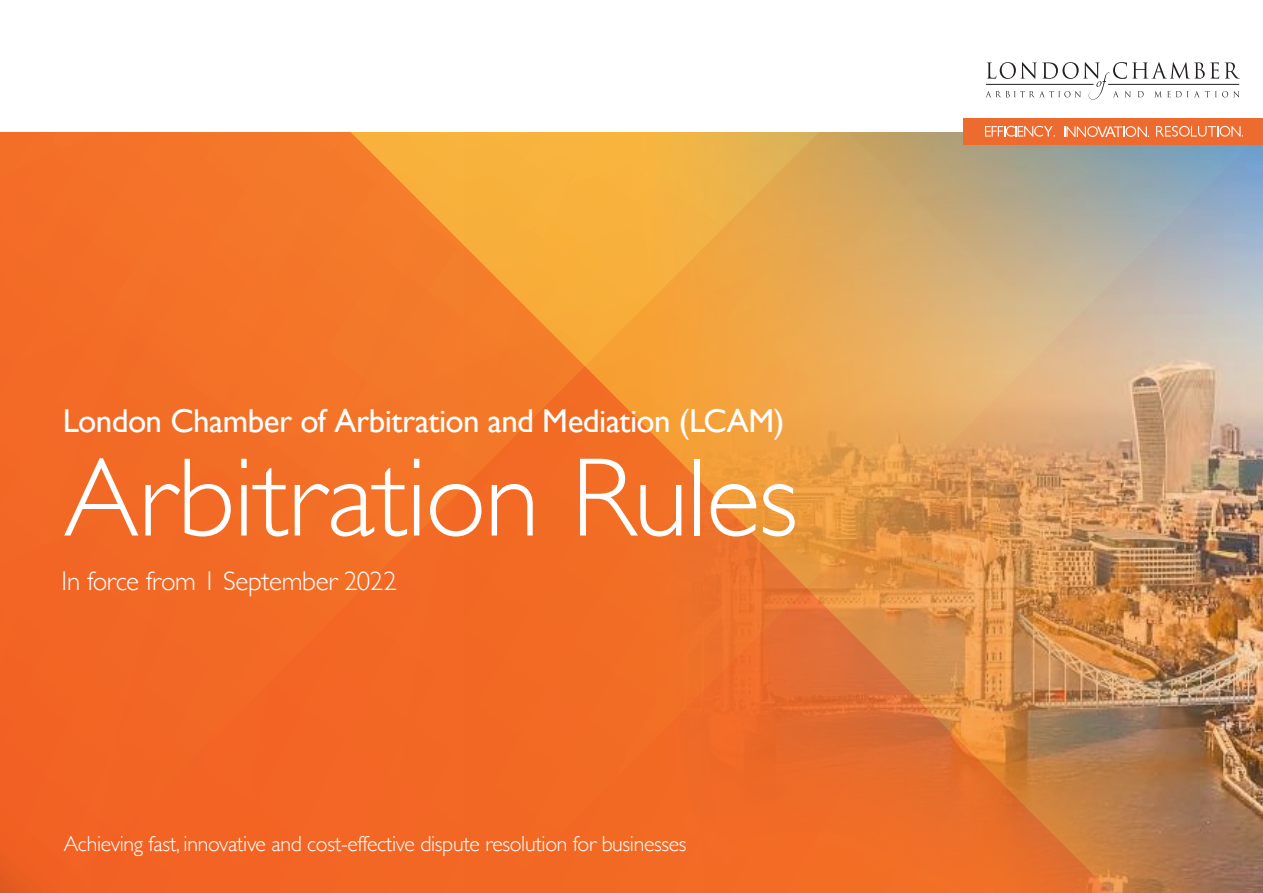
<style>
.page{position:relative;width:1263px;height:893px;background:#fff}
.page>*{position:absolute;margin:0;border:0;box-sizing:border-box;transform-origin:0 0}
.t1{font:300 112.5px "Gill Sans";letter-spacing:-.015em;color:#fff}
.t2{font:33px "Gill Sans";letter-spacing:-.015em;color:#fff}
.t3{font:300 27px "Gill Sans";letter-spacing:-.01em;color:#fff}
.t4{font:300 21.75px "Gill Sans";letter-spacing:-.015em;color:#fff}
</style>
<div class="page">
<svg style="left:0;top:132px;width:464px;height:761px;background:#f36d26"></svg>
<img style="left:464px;top:132px;width:799px;height:761px">
<div style="left:963px;top:118px;width:300px;height:27px;background:#ed6b2e"></div>
<svg style="left:985px;top:62px;width:255px;height:38px"></svg>
<svg style="left:1156px;top:126px;width:87px;height:11px"></svg>
<svg style="left:985px;top:126px;width:70px;height:11px"></svg>
<svg style="left:1064px;top:126px;width:85px;height:11px"></svg>
<h2 class="t2" style="left:63px;top:401px;width:723px">London Chamber of Arbitration and Mediation (LCAM)</h2>
<h1 class="t1" style="left:64px;top:410px;width:736px">Arbitration Rules</h1>
<p class="t3" style="left:62px;top:560px;width:337px">In force from 1 September 2022</p>
<p class="t4" style="left:64px;top:826px;width:624px">Achieving fast, innovative and cost-effective dispute resolution for businesses</p>
</div>
